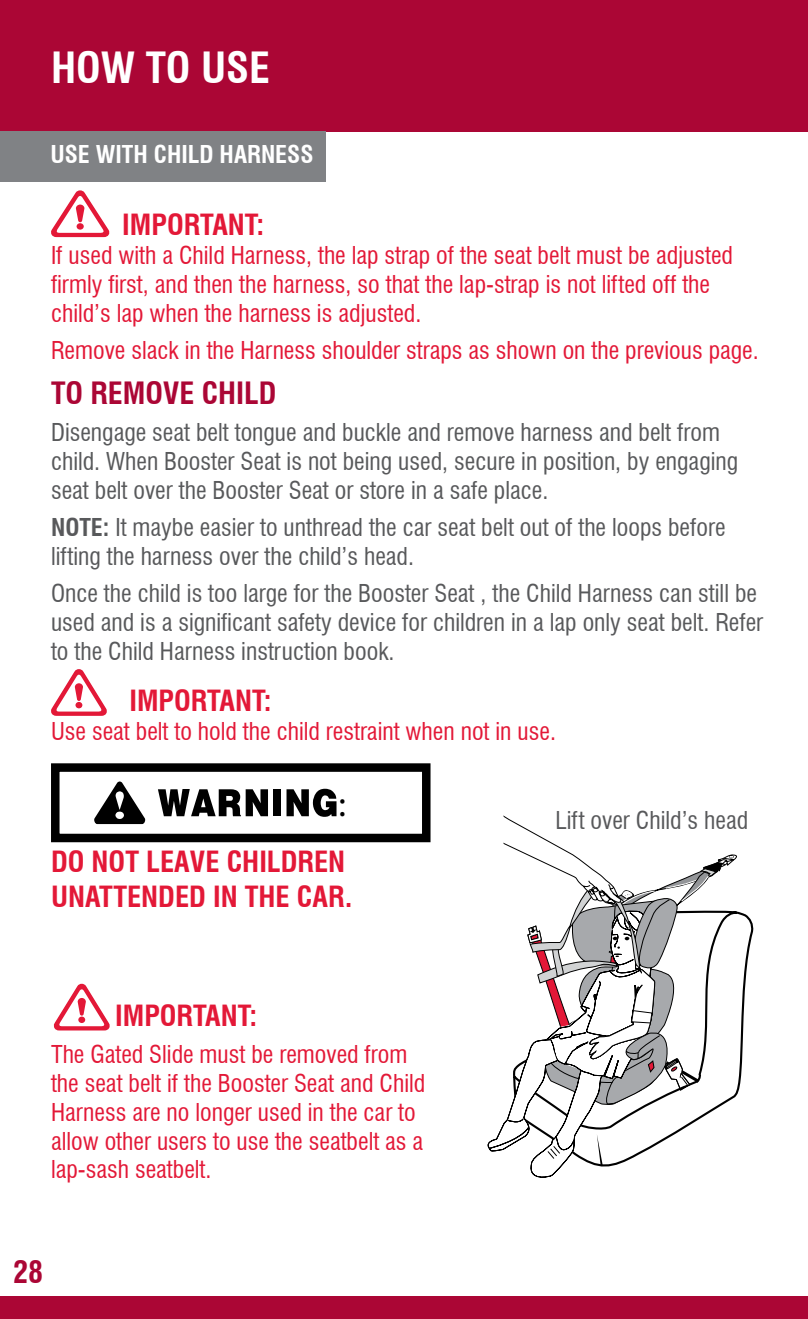
<style>
.page{position:relative;width:808px;height:1319px;background:#fff}
.page>*{position:absolute;margin:0;border:0;box-sizing:border-box;transform-origin:0 0}
.t1{font:700 condensed 42px "Swiss 721 BT";color:#fff}
.t2{font:36px "Myriad Pro";color:#000}
.t3{font:700 condensed 30px "Swiss 721 BT";color:#ab0635}
.t4{font:700 condensed 28.5px/34.2px "Swiss 721 BT";color:#e31837}
.t5{font:condensed 24px/28.8px "Swiss 721 BT";color:#58595b}
.t6{font:condensed 24px/28.8px "Swiss 721 BT";color:#e31837}
.t7{font:700 condensed 24px "Swiss 721 BT";color:#fff}
.s1{font-weight:700}
</style>
<div class="page">
<div style="left:0;top:0;width:808px;height:132px;background:#ab0635"></div>
<div style="left:0;top:1295px;width:808px;height:23px;background:#ab0635"></div>
<svg style="left:51px;top:669px;width:56px;height:47px"></svg>
<svg style="left:53px;top:983px;width:57px;height:48px"></svg>
<svg style="left:51px;top:190px;width:59px;height:48px"></svg>
<div style="left:51px;top:763px;width:379px;height:79px;border:9px solid #000"></div>
<svg style="left:158px;top:789px;width:110px;height:27px"></svg>
<div style="left:273px;top:789px;width:8px;height:27px;background:#000"></div>
<svg style="left:286px;top:788px;width:50px;height:28px"></svg>
<svg style="left:94px;top:781px;width:52px;height:43px"></svg>
<div style="left:0;top:132px;width:326px;height:50px;background:#808285"></div>
<svg style="left:739px;top:912px;width:15px;height:178px"></svg>
<svg style="left:487px;top:815px;width:252px;height:363px"></svg>
<div style="left:484px;top:798px;width:19px;height:64px;background:#fff"></div>
<h1 class="t1" style="left:51px;top:42px;width:220px">HOW TO USE</h1>
<p class="t7" style="left:51px;top:140px;width:264px">USE WITH CHILD HARNESS</p>
<p class="t4" style="left:122px;top:208px;width:144px">IMPORTANT:</p>
<p class="t6" style="left:51px;top:241px;width:683px">If used with a Child Harness, the lap strap of the seat belt must be adjusted firmly first, and then the harness, so that the lap-strap is not lifted off the child’s lap when the harness is adjusted.</p>
<p class="t6" style="left:51px;top:336px;width:709px">Remove slack in the Harness shoulder straps as shown on the previous page.</p>
<p class="t3" style="left:51px;top:375px;width:227px">TO REMOVE CHILD</p>
<p class="t5" style="left:51px;top:418px;width:689px">Disengage seat belt tongue and buckle and remove harness and belt from child. When Booster Seat is not being used, secure in position, by engaging seat belt over the Booster Seat or store in a safe place.</p>
<p class="t5" style="left:51px;top:513px;width:676px"><span class="s1">NOTE:</span> It maybe easier to unthread the car seat belt out of the loops before lifting the harness over the child’s head.</p>
<p class="t5" style="left:51px;top:579px;width:714px">Once the child is too large for the Booster Seat , the Child Harness can still be used and is a significant safety device for children in a lap only seat belt. Refer to the Child Harness instruction book.</p>
<p class="t4" style="left:129px;top:683px;width:144px">IMPORTANT:</p>
<p class="t6" style="left:51px;top:716px;width:506px">Use seat belt to hold the child restraint when not in use.</p>
<h2 class="t2" style="left:338px;top:781px;width:9px">:</h2>
<p class="t4" style="left:51px;top:844px;width:303px">DO NOT LEAVE CHILDREN<br>UNATTENDED IN THE CAR.</p>
<p class="t5" style="left:555px;top:805px;width:194px">Lift over Child’s head</p>
<p class="t4" style="left:115px;top:998px;width:144px">IMPORTANT:</p>
<p class="t6" style="left:51px;top:1039px;width:376px">The Gated Slide must be removed from the seat belt if the Booster Seat and Child Harness are no longer used in the car to allow other users to use the seatbelt as a lap-sash seatbelt.</p>
<p class="t3" style="left:13px;top:1253px;width:31px">28</p>
</div>
